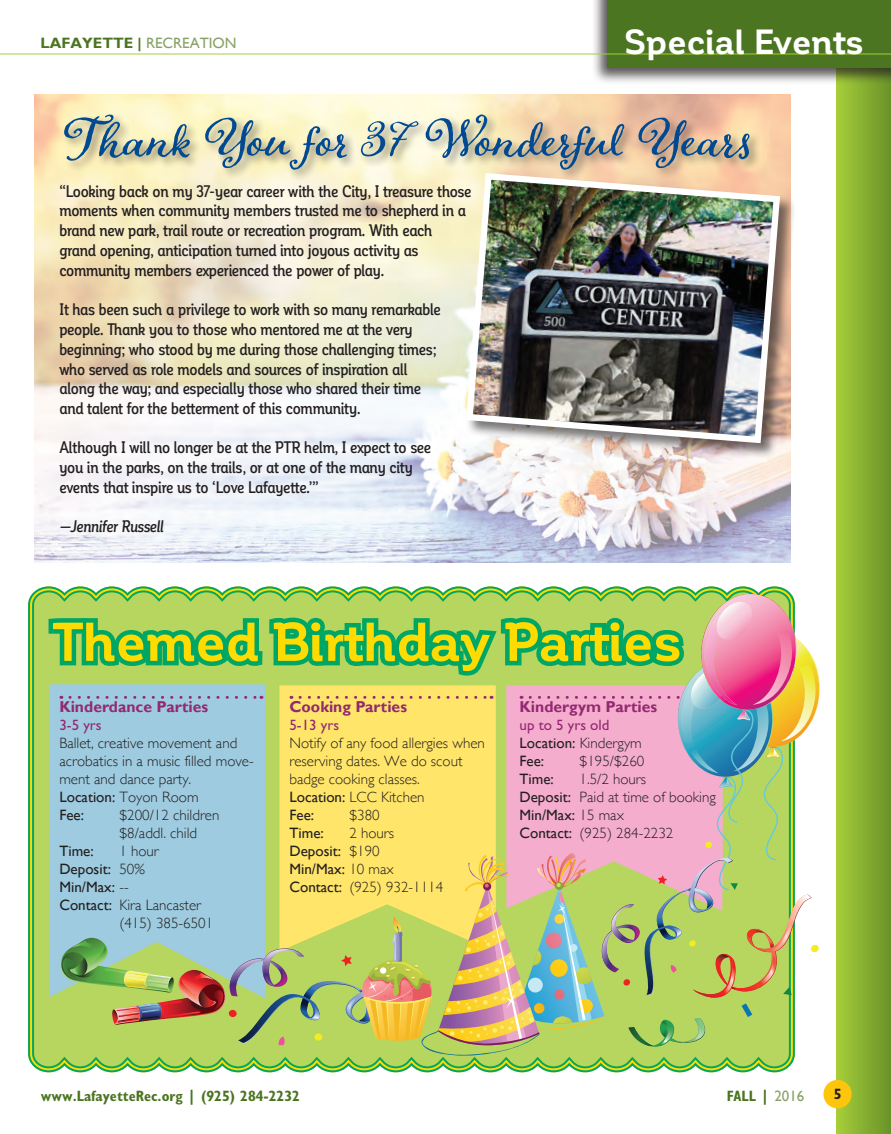
<style>
.page{position:relative;width:891px;height:1134px;background:#fff}
.page>*{position:absolute;margin:0;border:0;box-sizing:border-box;transform-origin:0 0}
.t1{font:61.5px "Adorn Bouquet";color:#014a91}
.Class_Title{font:700 53.85px "Corporative";color:#ffdc01}
.t2{font:700 34.5px "Corporative";color:#fff}
.t3{font:500 16.5px/19.8px "Corporative Alt Cnd";letter-spacing:-.02em;color:#231f20}
.t4{font:italic 500 16.5px "Corporative Alt Cnd";letter-spacing:-.015em;color:#231f20}
.Birthday_Theme_Title{font:700 15.75px "Gill Sans";color:#932972}
.Introduction_Copy{font:300 15px/18px "Gill Sans";color:#231f20}
.Introduction_Copy-2{font:15px "Gill Sans";color:#231f20}
.t5{font:700 condensed 15px "Gill Sans Std";color:#4b7520}
.Birthday_Ages{font:15px "Gill Sans Std";color:#932972}
.t6{font:700 15px "Gill Sans";color:#4b7520}
.t7{font:700 condensed 15px "Gill Sans Std";color:#231f20}
.s1{font-weight:400;color:#87a267}
.s2{font-weight:300}
.s3{font-weight:400}
.s4{font-family:"Gill Sans";font-weight:400;font-stretch:normal;color:#87a267}
</style>
<div class="page">
<div style="left:837px;top:67px;width:54px;height:1067px;background:linear-gradient(to right,#a5cd39,#6a9429)"></div>
<div style="left:823px;top:1080px;width:29px;height:28px;background:#fec50d;border-radius:50%"></div>
<div style="left:592px;top:0;width:299px;height:85px;background:#231f20;opacity:.75"></div>
<div style="left:608px;top:0;width:283px;height:68px;background:#4b7520"></div>
<hr style="left:0;top:54px;width:891px;height:1px;background:#a6ce39">
<svg style="left:31px;top:589px;width:761px;height:480px"></svg>
<svg style="left:44px;top:594px;width:776px;height:467px"></svg>
<img style="left:35px;top:94px;width:756px;height:469px">
<div style="left:62px;top:112px;width:699px;height:70px;background:#231f20;opacity:.5"></div>
<div style="left:466px;top:173px;width:330px;height:286px;background:#231f20;opacity:.6"></div>
<img style="left:463px;top:170px;width:320px;height:277px">
<p class="t6" style="left:41px;top:34px;width:198px">LAFAYETTE | <span class="s1">RECREATION</span></p>
<p class="t2" style="left:625px;top:23px;width:241px">Special Events</p>
<p class="t1" style="left:64px;top:97px;width:688px">Thank You for 37 Wonderful Years</p>
<p class="t3" style="left:59px;top:181px;width:414px">“Looking back on my 37-year career with the City, I treasure those moments when community members trusted me to shepherd in a brand new park, trail route or recreation program. With each grand opening, anticipation turned into joyous activity as community members experienced the power of play.</p>
<p class="t3" style="left:59px;top:300px;width:383px">It has been such a privilege to work with so many remarkable people. Thank you to those who mentored me at the very beginning; who stood by me during those challenging times; who served as role models and sources of inspiration all along the way; and especially those who shared their time and talent for the betterment of this community.</p>
<p class="t3" style="left:59px;top:438px;width:373px">Although I will no longer be at the PTR helm, I expect to see you in the parks, on the trails, or at one of the many city events that inspire us to ‘Love Lafayette.’”</p>
<p class="t4" style="left:59px;top:518px;width:106px">—Jennifer Russell</p>
<p class="Class_Title" style="left:53px;top:613px;width:631px">Themed Birthday Parties</p>
<p class="Birthday_Theme_Title" style="left:59px;top:698px;width:150px">Kinderdance Parties</p>
<p class="Birthday_Ages" style="left:59px;top:717px;width:44px">3-5 yrs</p>
<p class="Introduction_Copy" style="left:59px;top:734px;width:196px">Ballet, creative movement and acrobatics in a music filled move&shy;ment and dance party.</p>
<p class="Introduction_Copy-2" style="left:59px;top:788px;width:141px">Location: <span class="s2">Toyon Room</span></p>
<p class="Introduction_Copy-2" style="left:59px;top:806px;width:26px">Fee:</p>
<p class="Introduction_Copy" style="left:119px;top:806px;width:102px">$200/12 children</p>
<p class="Introduction_Copy" style="left:119px;top:824px;width:79px">$8/addl. child</p>
<p class="Introduction_Copy-2" style="left:59px;top:842px;width:36px">Time:</p>
<p class="Introduction_Copy" style="left:119px;top:842px;width:41px">1 hour</p>
<p class="Introduction_Copy-2" style="left:59px;top:860px;width:87px">Deposit: <span class="s2">50%</span></p>
<p class="Introduction_Copy-2" style="left:59px;top:878px;width:71px">Min/Max: <span class="s2">--</span></p>
<p class="Introduction_Copy" style="left:59px;top:896px;width:143px"><span class="s3">Contact:</span> Kira Lancaster</p>
<p class="Introduction_Copy" style="left:119px;top:914px;width:95px">(415) 385-6501</p>
<p class="Birthday_Theme_Title" style="left:289px;top:698px;width:119px">Cooking Parties</p>
<p class="Birthday_Ages" style="left:289px;top:717px;width:51px">5-13 yrs</p>
<p class="Introduction_Copy" style="left:289px;top:734px;width:197px">Notify of any food allergies when reserving dates. We do scout badge cooking classes.</p>
<p class="Introduction_Copy" style="left:289px;top:788px;width:137px"><span class="s3">Location:</span> LCC Kitchen</p>
<p class="Introduction_Copy-2" style="left:289px;top:806px;width:26px">Fee:</p>
<p class="Introduction_Copy" style="left:349px;top:806px;width:32px">$380</p>
<p class="Introduction_Copy-2" style="left:289px;top:824px;width:36px">Time:</p>
<p class="Introduction_Copy" style="left:349px;top:824px;width:46px">2 hours</p>
<p class="Introduction_Copy-2" style="left:289px;top:842px;width:92px">Deposit: <span class="s2">$190</span></p>
<p class="Introduction_Copy-2" style="left:289px;top:860px;width:106px">Min/Max: <span class="s2">10 max</span></p>
<p class="Introduction_Copy" style="left:289px;top:878px;width:155px"><span class="s3">Contact:</span> (925) 932-1114</p>
<p class="Birthday_Theme_Title" style="left:520px;top:698px;width:139px">Kindergym Parties</p>
<p class="Birthday_Ages" style="left:520px;top:717px;width:91px">up to 5 yrs old</p>
<p class="Introduction_Copy-2" style="left:520px;top:734px;width:124px">Location: <span class="s2">Kindergym</span></p>
<p class="Introduction_Copy-2" style="left:520px;top:752px;width:26px">Fee:</p>
<p class="Introduction_Copy" style="left:580px;top:752px;width:66px">$195/$260</p>
<p class="Introduction_Copy-2" style="left:520px;top:770px;width:36px">Time:</p>
<p class="Introduction_Copy" style="left:580px;top:770px;width:68px">1.5/2 hours</p>
<p class="Introduction_Copy" style="left:520px;top:788px;width:198px"><span class="s3">Deposit:</span> Paid at time of booking</p>
<p class="Introduction_Copy-2" style="left:520px;top:806px;width:106px">Min/Max: <span class="s2">15 max</span></p>
<p class="Introduction_Copy" style="left:520px;top:824px;width:155px"><span class="s3">Contact:</span> (925) 284-2232</p>
<p class="t5" style="left:41px;top:1087px;width:261px">www.LafayetteRec.org | (925) 284-2232</p>
<p class="t5" style="left:727px;top:1087px;width:79px">FALL | <span class="s4">2016</span></p>
<p class="t7" style="left:834px;top:1085px;width:9px">5</p>
</div>
